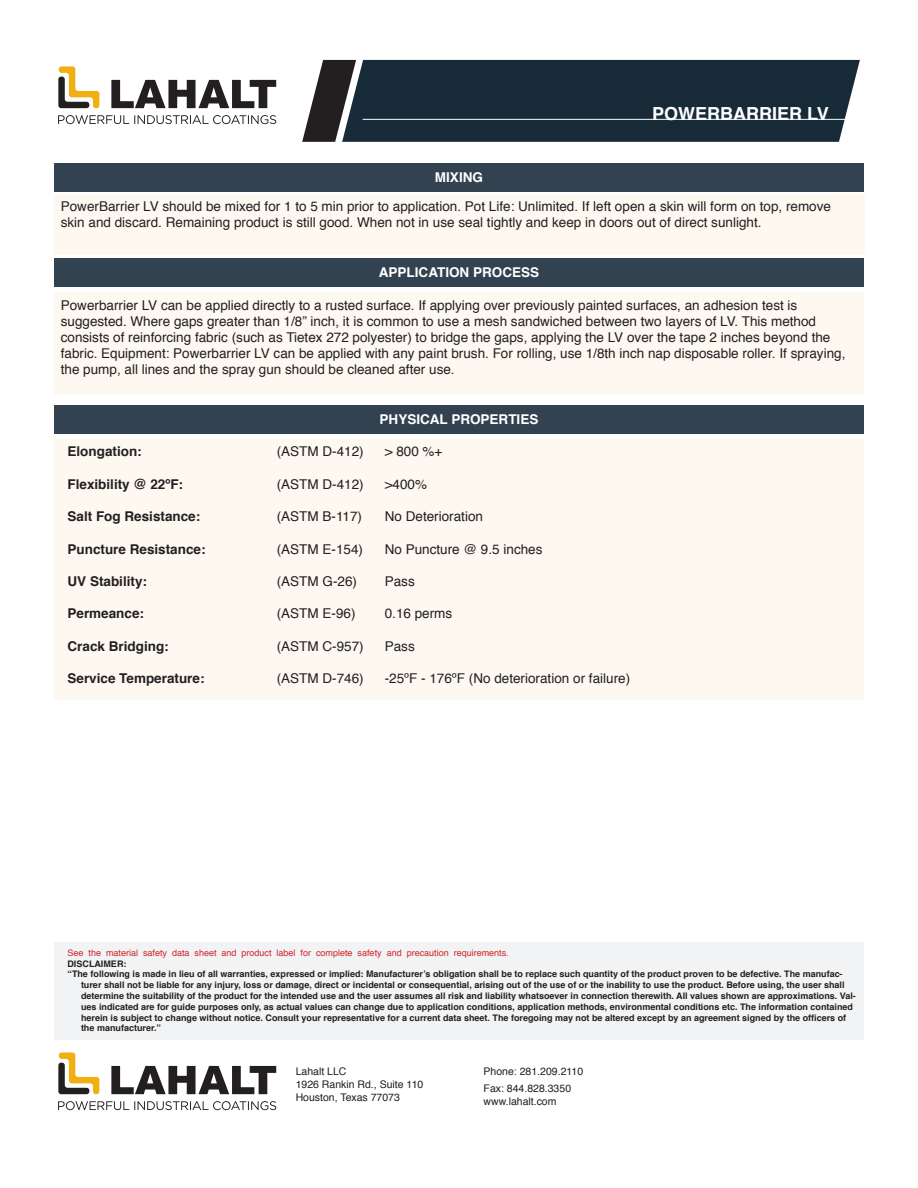
<style>
.page{position:relative;width:918px;height:1188px;background:#fff}
.page>*{position:absolute;margin:0;border:0;box-sizing:border-box;transform-origin:0 0}
.t1{font:700 18px "Helvetica";color:#fff}
.t2{font:13.5px/16.2px "Helvetica";color:#231f20}
.t3{font:700 13.5px "Helvetica";color:#231f20}
.t4{font:700 13.5px "Helvetica";color:#fff}
.t5{font:10.5px/12.6px "Helvetica";color:#231f20}
.t6{font:700 9px/10.8px "Helvetica";color:#231f20}
.t7{font:9px "Helvetica";color:#d1232a}
</style>
<div class="page">
<svg style="left:302px;top:60px;width:558px;height:82px;background:#263643"></svg>
<svg style="left:58px;top:66px;width:41px;height:42px"></svg>
<svg style="left:111px;top:80px;width:165px;height:28px"></svg>
<svg style="left:58px;top:115px;width:218px;height:9px"></svg>
<svg style="left:58px;top:1052px;width:41px;height:42px"></svg>
<svg style="left:111px;top:1066px;width:165px;height:28px"></svg>
<svg style="left:58px;top:1101px;width:218px;height:9px"></svg>
<div style="left:54px;top:163px;width:810px;height:28px;background:#334250"></div>
<div style="left:54px;top:258px;width:810px;height:28px;background:#334250"></div>
<div style="left:54px;top:405px;width:810px;height:28px;background:#334250"></div>
<div style="left:54px;top:194px;width:811px;height:61px;background:#fdf9f1"></div>
<div style="left:54px;top:440px;width:810px;height:260px;background:#fdf9f1"></div>
<div style="left:54px;top:293px;width:810px;height:102px;background:#fdf9f1"></div>
<div style="left:54px;top:942px;width:810px;height:98px;background:#f2f3f4"></div>
<p class="t4" style="left:435px;top:167px;width:50px">MIXING</p>
<p class="t1" style="left:652px;top:99px;width:178px">POWERBARRIER LV</p>
<p class="t2" style="left:61px;top:199px;width:772px">PowerBarrier LV should be mixed for 1 to 5 min prior to application. Pot Life: Unlimited. If left open a skin will form on top, remove skin and discard. Remaining product is still good. When not in use seal tightly and keep in doors out of direct sunlight.</p>
<p class="t4" style="left:379px;top:262px;width:162px">APPLICATION PROCESS</p>
<p class="t2" style="left:61px;top:297px;width:786px">Powerbarrier LV can be applied directly to a rusted surface. If applying over previously painted surfaces, an adhesion test is suggested. Where gaps greater than 1/8” inch, it is common to use a mesh sandwiched between two layers of LV. This method consists of reinforcing fabric (such as Tietex 272 polyester) to bridge the gaps, applying the LV over the tape 2 inches beyond the fabric. Equipment: Powerbarrier LV can be applied with any paint brush. For rolling, use 1/8th inch nap disposable roller. If spraying, the pump, all lines and the spray gun should be cleaned after use.</p>
<p class="t4" style="left:380px;top:408px;width:160px">PHYSICAL PROPERTIES</p>
<p class="t3" style="left:68px;top:441px;width:76px">Elongation:</p>
<p class="t2" style="left:277px;top:444px;width:89px">(ASTM D-412)</p>
<p class="t2" style="left:385px;top:444px;width:59px">&gt; 800 %+</p>
<p class="t3" style="left:68px;top:473px;width:117px">Flexibility @ 22ºF:</p>
<p class="t2" style="left:277px;top:476px;width:89px">(ASTM D-412)</p>
<p class="t2" style="left:385px;top:476px;width:44px">&gt;400%</p>
<p class="t3" style="left:68px;top:506px;width:134px">Salt Fog Resistance:</p>
<p class="t2" style="left:277px;top:509px;width:87px">(ASTM B-117)</p>
<p class="t2" style="left:385px;top:509px;width:100px">No Deterioration</p>
<p class="t3" style="left:68px;top:538px;width:140px">Puncture Resistance:</p>
<p class="t2" style="left:277px;top:541px;width:88px">(ASTM E-154)</p>
<p class="t2" style="left:385px;top:541px;width:159px">No Puncture @ 9.5 inches</p>
<p class="t3" style="left:68px;top:570px;width:81px">UV Stability:</p>
<p class="t2" style="left:277px;top:574px;width:82px">(ASTM G-26)</p>
<p class="t2" style="left:385px;top:574px;width:32px">Pass</p>
<p class="t3" style="left:68px;top:603px;width:78px">Permeance:</p>
<p class="t2" style="left:277px;top:606px;width:80px">(ASTM E-96)</p>
<p class="t2" style="left:385px;top:606px;width:69px">0.16 perms</p>
<p class="t3" style="left:68px;top:635px;width:103px">Crack Bridging:</p>
<p class="t2" style="left:277px;top:638px;width:89px">(ASTM C-957)</p>
<p class="t2" style="left:385px;top:638px;width:32px">Pass</p>
<p class="t3" style="left:68px;top:668px;width:139px">Service Temperature:</p>
<p class="t2" style="left:277px;top:671px;width:89px">(ASTM D-746)</p>
<p class="t2" style="left:385px;top:671px;width:247px">-25ºF - 176ºF (No deterioration or failure)</p>
<p class="t7" style="left:68px;top:946px;width:443px">See the material safety data sheet and product label for complete safety and precaution requirements.</p>
<p class="t6" style="left:68px;top:958px;width:60px">DISCLAIMER:</p>
<p class="t6" style="left:81px;top:969px;width:776px;text-indent:-14px">“The following is made in lieu of all warranties, expressed or implied: Manufacturer’s obligation shall be to replace such quantity of the product proven to be defective. The manufac&shy;turer shall not be liable for any injury, loss or damage, direct or incidental or consequential, arising out of the use of or the inability to use the product. Before using, the user shall determine the suitability of the product for the intended use and the user assumes all risk and liability whatsoever in connection therewith. All values shown are approximations. Val&shy;ues indicated are for guide purposes only, as actual values can change due to application conditions, application methods, environmental conditions etc. The information contained herein is subject to change without notice. Consult your representative for a current data sheet. The foregoing may not be altered except by an agreement signed by the officers of the manufacturer.”</p>
<p class="t5" style="left:296px;top:1066px;width:129px">Lahalt LLC<br>1926 Rankin Rd., Suite 110<br>Houston, Texas 77073</p>
<p class="t5" style="left:484px;top:1064px;width:101px;line-height:16.5px">Phone: 281.209.2110<br>Fax: 844.828.3350</p>
<p class="t5" style="left:484px;top:1095px;width:74px">www.lahalt.com</p>
</div>
